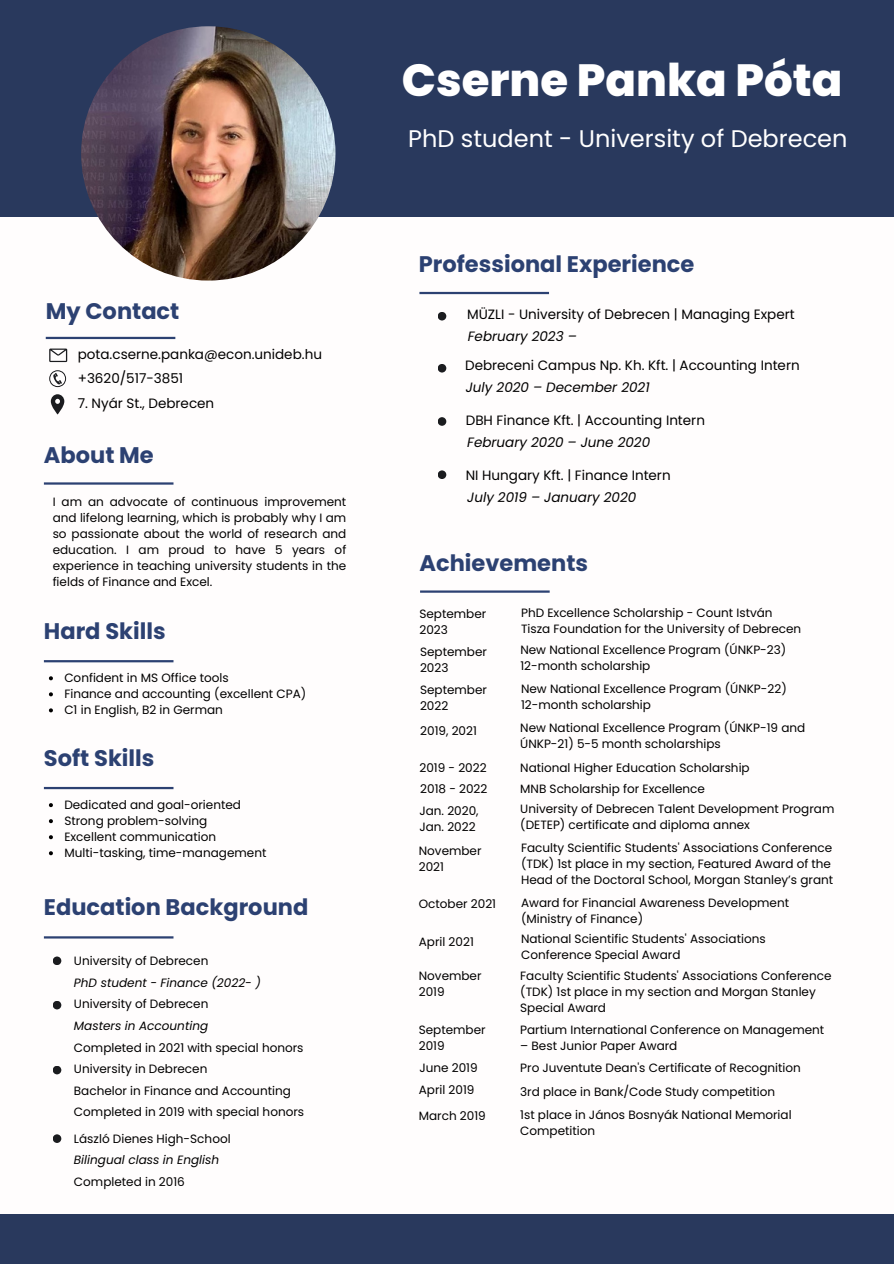
<style>
.page{position:relative;width:894px;height:1264px;background:#fff}
.page>*{position:absolute;margin:0;border:0;box-sizing:border-box;transform-origin:0 0}
.t1{font:800 45px "Poppins";color:#fff}
.t2{font:24px "Poppins";color:#fff}
.t3{font:700 22.5px "Poppins";color:#2c4172}
.t4{font:13.5px "Poppins";color:#000}
.t5{font:italic 13.5px "Poppins";color:#000}
.t6{font:12px/16px "Poppins";color:#000}
.t7{font:italic 12px "Poppins";color:#000}
</style>
<div class="page">
<div style="left:0;top:0;width:893px;height:216px;background:#29395d"></div>
<div style="left:0;top:1213px;width:893px;height:50px;background:#29395d"></div>
<img style="left:81px;top:26px;width:254px;height:254px;border-radius:50%">
<hr style="left:44px;top:482px;width:129px;height:2px;background:#2c4172">
<hr style="left:419px;top:292px;width:130px;height:2px;background:#2c4172">
<hr style="left:420px;top:590px;width:129px;height:2px;background:#2c4172">
<hr style="left:44px;top:660px;width:129px;height:2px;background:#2c4172">
<hr style="left:44px;top:787px;width:129px;height:2px;background:#2c4172">
<hr style="left:44px;top:936px;width:129px;height:2px;background:#2c4172">
<hr style="left:46px;top:337px;width:129px;height:2px;background:#2c4172">
<svg style="left:49px;top:348px;width:18px;height:14px"></svg>
<svg style="left:49px;top:370px;width:17px;height:17px"></svg>
<svg style="left:51px;top:394px;width:13px;height:20px"></svg>
<div style="left:53px;top:1000px;width:8px;height:9px;background:#1b1c1f;border-radius:50%"></div>
<div style="left:53px;top:1065px;width:8px;height:9px;background:#1b1c1f;border-radius:50%"></div>
<div style="left:53px;top:1134px;width:8px;height:8px;background:#1b1c1f;border-radius:50%"></div>
<svg style="left:49px;top:676px;width:4px;height:4px"></svg>
<svg style="left:49px;top:692px;width:4px;height:4px"></svg>
<svg style="left:49px;top:708px;width:4px;height:4px"></svg>
<svg style="left:49px;top:803px;width:4px;height:4px"></svg>
<svg style="left:49px;top:819px;width:4px;height:4px"></svg>
<svg style="left:49px;top:835px;width:4px;height:4px"></svg>
<svg style="left:49px;top:851px;width:4px;height:4px"></svg>
<div style="left:53px;top:956px;width:8px;height:9px;background:#1b1c1f;border-radius:50%"></div>
<div style="left:437px;top:364px;width:9px;height:8px;background:#1b1c1f;border-radius:50%"></div>
<svg style="left:437px;top:417px;width:9px;height:9px"></svg>
<div style="left:437px;top:470px;width:9px;height:9px;background:#1b1c1f;border-radius:50%"></div>
<div style="left:437px;top:312px;width:9px;height:8px;background:#1b1c1f;border-radius:50%"></div>
<p class="t3" style="left:46px;top:295px;width:135px">My Contact</p>
<p class="t4" style="left:78px;top:344px;width:246px">pota.cserne.panka@econ.unideb.hu</p>
<p class="t4" style="left:78px;top:393px;width:138px">7. Nyár St., Debrecen</p>
<p class="t4" style="left:78px;top:369px;width:107px">+3620/517-3851</p>
<p class="t3" style="left:44px;top:439px;width:111px">About Me</p>
<p class="t6" style="left:53px;top:493px;width:295px;text-align:justify">I am an advocate of continuous improvement and lifelong learning, which is probably why I am so passionate about the world of research and education. I am proud to have 5 years of experience in teaching university students in the fields of Finance and Excel.</p>
<p class="t3" style="left:44px;top:615px;width:123px">Hard Skills</p>
<p class="t6" style="left:64px;top:670px;width:166px">Confident in MS Office tools</p>
<p class="t6" style="left:64px;top:686px;width:243px">Finance and accounting (excellent CPA)</p>
<p class="t6" style="left:64px;top:702px;width:160px">C1 in English, B2 in German</p>
<p class="t3" style="left:44px;top:742px;width:112px">Soft Skills</p>
<p class="t6" style="left:64px;top:797px;width:178px">Dedicated and goal-oriented</p>
<p class="t6" style="left:64px;top:813px;width:144px">Strong problem-solving</p>
<p class="t6" style="left:64px;top:829px;width:153px">Excellent communication</p>
<p class="t6" style="left:64px;top:845px;width:203px">Multi-tasking, time-management</p>
<p class="t3" style="left:44px;top:891px;width:266px">Education Background</p>
<p class="t6" style="left:74px;top:953px;width:136px">University of Debrecen</p>
<p class="t7" style="left:74px;top:974px;width:188px">PhD student - Finance (2022- )</p>
<p class="t6" style="left:74px;top:995px;width:136px">University of Debrecen</p>
<p class="t7" style="left:74px;top:1017px;width:136px">Masters in Accounting</p>
<p class="t6" style="left:74px;top:1039px;width:231px">Completed in 2021 with special honors</p>
<p class="t6" style="left:74px;top:1060px;width:135px">University in Debrecen</p>
<p class="t6" style="left:74px;top:1082px;width:218px">Bachelor in Finance and Accounting</p>
<p class="t6" style="left:74px;top:1103px;width:232px">Completed in 2019 with special honors</p>
<p class="t6" style="left:74px;top:1130px;width:158px">László Dienes High-School</p>
<p class="t7" style="left:74px;top:1151px;width:147px">Bilingual class in English</p>
<p class="t6" style="left:74px;top:1173px;width:112px">Completed in 2016</p>
<p class="t1" style="left:402px;top:49px;width:442px">Cserne Panka Póta</p>
<p class="t2" style="left:408px;top:122px;width:440px">PhD student - University of Debrecen</p>
<p class="t3" style="left:418px;top:248px;width:277px">Professional Experience</p>
<p class="t4" style="left:467px;top:304px;width:329px">MÜZLI - University of Debrecen | Managing Expert</p>
<p class="t5" style="left:467px;top:327px;width:110px">February 2023 –</p>
<p class="t4" style="left:465px;top:355px;width:336px">Debreceni Campus Np. Kh. Kft. | Accounting Intern</p>
<p class="t5" style="left:465px;top:377px;width:185px">July 2020 – December 2021</p>
<p class="t4" style="left:465px;top:410px;width:241px">DBH Finance Kft. | Accounting Intern</p>
<p class="t5" style="left:467px;top:432px;width:184px">February 2020 – June 2020</p>
<p class="t4" style="left:465px;top:466px;width:206px">NI Hungary Kft. | Finance Intern</p>
<p class="t5" style="left:467px;top:487px;width:170px">July 2019 – January 2020</p>
<p class="t3" style="left:419px;top:547px;width:170px">Achievements</p>
<p class="t6" style="left:419px;top:606px;width:68px">September<br>2023</p>
<p class="t6" style="left:521px;top:605px;width:282px">PhD Excellence Scholarship - Count István<br>Tisza Foundation for the University of Debrecen</p>
<p class="t6" style="left:420px;top:643px;width:68px">September<br>2023</p>
<p class="t6" style="left:520px;top:642px;width:267px">New National Excellence Program (ÚNKP-23)<br>12-month scholarship</p>
<p class="t6" style="left:420px;top:682px;width:68px">September<br>2022</p>
<p class="t6" style="left:521px;top:681px;width:267px">New National Excellence Program (ÚNKP-22)<br>12-month scholarship</p>
<p class="t6" style="left:420px;top:722px;width:58px">2019, 2021</p>
<p class="t6" style="left:520px;top:719px;width:286px">New National Excellence Program (ÚNKP-19 and<br>ÚNKP-21) 5-5 month scholarships</p>
<p class="t6" style="left:419px;top:759px;width:69px">2019 - 2022</p>
<p class="t6" style="left:520px;top:759px;width:231px">National Higher Education Scholarship</p>
<p class="t6" style="left:420px;top:781px;width:69px">2018 - 2022</p>
<p class="t6" style="left:520px;top:780px;width:186px">MNB Scholarship for Excellence</p>
<p class="t6" style="left:419px;top:802px;width:61px">Jan. 2020,</p>
<p class="t6" style="left:419px;top:818px;width:58px">Jan. 2022</p>
<p class="t6" style="left:520px;top:801px;width:315px">University of Debrecen Talent Development Program (DETEP) certificate and diploma annex</p>
<p class="t6" style="left:418px;top:842px;width:64px">November<br>2021</p>
<p class="t6" style="left:521px;top:840px;width:313px">Faculty Scientific Students' Associations Conference (TDK) 1st place in my section, Featured Award of the<br>Head of the Doctoral School, Morgan Stanley’s grant</p>
<p class="t6" style="left:418px;top:895px;width:79px">October 2021</p>
<p class="t6" style="left:521px;top:894px;width:269px">Award for Financial Awareness Development (Ministry of Finance)</p>
<p class="t6" style="left:418px;top:934px;width:57px">April 2021</p>
<p class="t6" style="left:521px;top:931px;width:246px">National Scientific Students' Associations<br>Conference Special Award</p>
<p class="t6" style="left:418px;top:967px;width:64px">November<br>2019</p>
<p class="t6" style="left:520px;top:967px;width:312px">Faculty Scientific Students' Associations Conference (TDK) 1st place in my section and Morgan Stanley<br>Special Award</p>
<p class="t6" style="left:418px;top:1022px;width:68px">September<br>2019</p>
<p class="t6" style="left:520px;top:1022px;width:305px">Partium International Conference on Management</p>
<p class="t6" style="left:520px;top:1038px;width:159px">– Best Junior Paper Award</p>
<p class="t6" style="left:419px;top:1059px;width:60px">June 2019</p>
<p class="t6" style="left:520px;top:1059px;width:282px">Pro Juventute Dean's Certificate of Recognition</p>
<p class="t6" style="left:418px;top:1082px;width:57px">April 2019</p>
<p class="t6" style="left:520px;top:1083px;width:256px">3rd place in Bank/Code Study competition</p>
<p class="t6" style="left:418px;top:1107px;width:68px">March 2019</p>
<p class="t6" style="left:520px;top:1106px;width:273px">1st place in János Bosnyák National Memorial<br>Competition</p>
</div>
